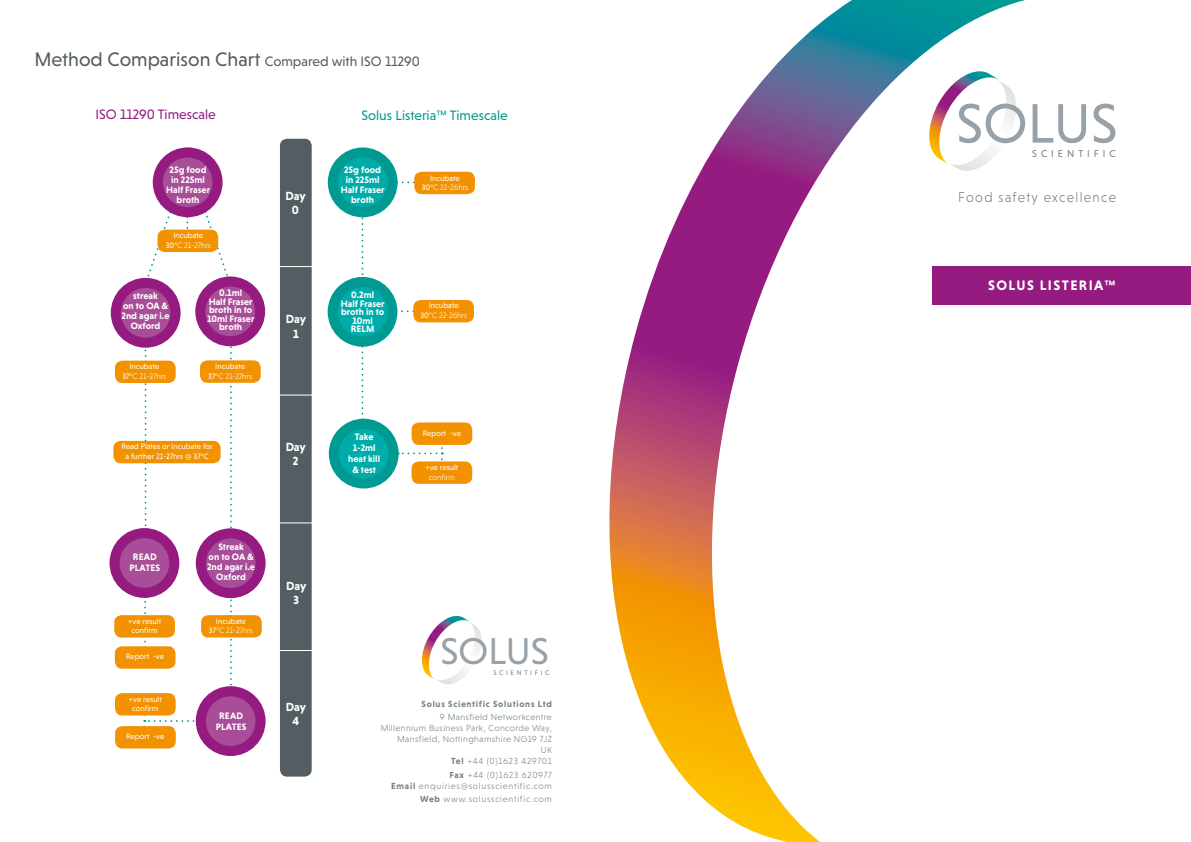
<style>
.page{position:relative;width:1191px;height:842px;background:#fff}
.page>*{position:absolute;margin:0;border:0;box-sizing:border-box;transform-origin:0 0}
.t1{font:56.5px "Niveau Grotesk";color:#98a1a7}
.t2{font:37.9px "Niveau Grotesk";color:#98a1a7}
.t3{font:19.9px "Niveau Grotesk";color:#535d62}
.t4{font:300 14.4px "Niveau Grotesk";letter-spacing:.1em;color:#768086;scale:.93 1}
.t5{font:700 14px "Niveau Grotesk";letter-spacing:.1em;color:#fff}
.t6{font:13.9px "Niveau Grotesk";color:#009a93}
.t7{font:13.9px "Niveau Grotesk";color:#951b81}
.t8{font:700 12px/14.4px "Niveau Grotesk";letter-spacing:-.01em;color:#fff;text-align:center}
.t9{font:10.2px "Niveau Grotesk";letter-spacing:.39em;color:#768086}
.t10{font:700 9.5px/10px "Niveau Grotesk";color:#fff;text-align:center}
.t11{font:300 9px/11px "Niveau Grotesk";letter-spacing:.04em;color:#768086;text-align:right}
.t12{font:300 9px/11px "Niveau Grotesk";letter-spacing:.08em;color:#768086;text-align:right}
.t13{font:700 9px "Niveau Grotesk";letter-spacing:.08em;color:#768086}
.t14{font:8px/9.6px "Niveau Grotesk";color:#fff;text-align:center}
.t15{font:300 8px "Niveau Grotesk";color:#fff}
.t16{font:6.8px "Niveau Grotesk";letter-spacing:.39em;color:#768086}
.s1{font-size:13.9px}
.s2{font-weight:300}
.s3{font-weight:700}
</style>
<div class="page">
<svg style="left:397px;top:310px;width:16px;height:2px"></svg>
<svg style="left:397px;top:181px;width:17px;height:2px"></svg>
<svg style="left:361px;top:217px;width:2px;height:202px"></svg>
<svg style="left:145px;top:211px;width:26px;height:70px"></svg>
<svg style="left:204px;top:210px;width:24px;height:66px"></svg>
<svg style="left:186px;top:217px;width:2px;height:13px"></svg>
<svg style="left:609px;top:0;width:416px;height:842px"></svg>
<div style="left:933px;top:266px;width:258px;height:39px;background:#951b81"></div>
<svg style="left:422px;top:616px;width:60px;height:69px"></svg>
<svg style="left:143px;top:710px;width:50px;height:21px"></svg>
<svg style="left:145px;top:349px;width:1px;height:178px"></svg>
<svg style="left:144px;top:601px;width:2px;height:42px"></svg>
<svg style="left:230px;top:346px;width:2px;height:340px"></svg>
<div style="left:280px;top:139px;width:32px;height:638px;background:#535d62;border-radius:7px"></div>
<div style="left:328px;top:147px;width:69px;height:70px;background:#009a93;border-radius:50%"></div>
<div style="left:338px;top:158px;width:49px;height:49px;background:#00aca9;border-radius:50%"></div>
<div style="left:414px;top:172px;width:61px;height:22px;background:#f39200;border-radius:7px"></div>
<div style="left:329px;top:419px;width:69px;height:69px;background:#009a93;border-radius:50%"></div>
<div style="left:339px;top:429px;width:49px;height:49px;background:#00aca9;border-radius:50%"></div>
<div style="left:115px;top:361px;width:61px;height:22px;background:#f39200;border-radius:7px"></div>
<div style="left:201px;top:615px;width:61px;height:22px;background:#f39200;border-radius:7px"></div>
<div style="left:111px;top:278px;width:70px;height:70px;background:#951b81;border-radius:50%"></div>
<div style="left:121px;top:288px;width:49px;height:50px;background:#a84d97;border-radius:50%"></div>
<div style="left:153px;top:147px;width:70px;height:70px;background:#951b81;border-radius:50%"></div>
<div style="left:163px;top:158px;width:49px;height:49px;background:#a84d97;border-radius:50%"></div>
<div style="left:195px;top:276px;width:70px;height:70px;background:#951b81;border-radius:50%"></div>
<div style="left:205px;top:287px;width:50px;height:49px;background:#a84d97;border-radius:50%"></div>
<div style="left:196px;top:528px;width:70px;height:70px;background:#951b81;border-radius:50%"></div>
<div style="left:206px;top:538px;width:49px;height:50px;background:#a84d97;border-radius:50%"></div>
<div style="left:109px;top:528px;width:70px;height:70px;background:#951b81;border-radius:50%"></div>
<div style="left:120px;top:538px;width:49px;height:50px;background:#a84d97;border-radius:50%"></div>
<div style="left:196px;top:686px;width:70px;height:70px;background:#951b81;border-radius:50%"></div>
<div style="left:206px;top:696px;width:49px;height:50px;background:#a84d97;border-radius:50%"></div>
<div style="left:411px;top:422px;width:61px;height:23px;background:#f39200;border-radius:7px"></div>
<div style="left:411px;top:461px;width:61px;height:23px;background:#f39200;border-radius:7px"></div>
<div style="left:157px;top:230px;width:61px;height:22px;background:#f39200;border-radius:7px"></div>
<div style="left:200px;top:360px;width:61px;height:23px;background:#f39200;border-radius:7px"></div>
<div style="left:113px;top:441px;width:108px;height:22px;background:#f39200;border-radius:7px"></div>
<div style="left:114px;top:615px;width:61px;height:22px;background:#f39200;border-radius:7px"></div>
<div style="left:115px;top:646px;width:60px;height:23px;background:#f39200;border-radius:7px"></div>
<div style="left:328px;top:277px;width:69px;height:70px;background:#009a93;border-radius:50%"></div>
<div style="left:338px;top:287px;width:49px;height:50px;background:#00aca9;border-radius:50%"></div>
<div style="left:413px;top:300px;width:61px;height:22px;background:#f39200;border-radius:7px"></div>
<hr style="left:269px;top:266px;width:56px;height:1px;background:#fff">
<hr style="left:267px;top:395px;width:56px;height:1px;background:#fff">
<hr style="left:268px;top:522px;width:56px;height:1px;background:#fff">
<hr style="left:265px;top:650px;width:56px;height:1px;background:#fff">
<div style="left:115px;top:693px;width:61px;height:22px;background:#f39200;border-radius:7px"></div>
<div style="left:115px;top:726px;width:61px;height:22px;background:#f39200;border-radius:7px"></div>
<svg style="left:398px;top:430px;width:45px;height:46px"></svg>
<h3 class="t3" style="left:34px;top:48px;width:387px">Method Comparison Chart <span class="s1">Compared with ISO 11290</span></h3>
<h3 class="t7" style="left:96px;top:107px;width:122px">ISO 11290 Timescale</h3>
<h3 class="t6" style="left:361px;top:107px;width:148px">Solus Listeria™ Timescale</h3>
<p class="t10" style="left:166px;top:165px;width:46px">25g food in 225ml<br>Half Fraser broth</p>
<p class="t14" style="left:166px;top:231px;width:47px">Incubate<br>30<span class="s2">°C 21-27hrs</span></p>
<p class="t10" style="left:122px;top:291px;width:49px">streak<br>on to OA &amp;<br>2nd agar i.e<br>Oxford</p>
<p class="t14" style="left:122px;top:361px;width:45px">Incubate<br>37<span class="s2">°C 21-27hrs</span></p>
<p class="t10" style="left:207px;top:289px;width:49px;line-height:8.5px">0.1ml<br>Half Fraser broth in to<br>10ml Fraser broth</p>
<p class="t14" style="left:208px;top:361px;width:45px">Incubate<br>37<span class="s2">°C 21-27hrs</span></p>
<p class="t14" style="left:121px;top:442px;width:93px">Read Plates or Incubate for a further 21-27hrs @ 37<span class="s2">°</span>C</p>
<p class="t10" style="left:129px;top:551px;width:32px;line-height:11.4px">READ<br>PLATES</p>
<p class="t14" style="left:128px;top:616px;width:34px">+ve result confirm</p>
<p class="t14" style="left:126px;top:652px;width:40px">Report -ve</p>
<p class="t14" style="left:129px;top:694px;width:34px">+ve result confirm</p>
<p class="t14" style="left:126px;top:732px;width:40px">Report -ve</p>
<p class="t10" style="left:207px;top:542px;width:49px">Streak<br>on to OA &amp;<br>2nd agar i.e<br>Oxford</p>
<p class="t14" style="left:209px;top:616px;width:45px">Incubate<br>37<span class="s2">°C 21-27hrs</span></p>
<p class="t10" style="left:216px;top:710px;width:32px;line-height:11.4px">READ<br>PLATES</p>
<h3 class="t8" style="left:285px;top:188px;width:22px">Day<br>0</h3>
<h3 class="t8" style="left:286px;top:312px;width:22px">Day<br>1</h3>
<h3 class="t8" style="left:286px;top:439px;width:22px">Day<br>2</h3>
<h3 class="t8" style="left:286px;top:578px;width:22px">Day<br>3</h3>
<h3 class="t8" style="left:286px;top:699px;width:22px">Day<br>4</h3>
<p class="t10" style="left:341px;top:165px;width:46px">25g food in 225ml<br>Half Fraser broth</p>
<p class="t14" style="left:422px;top:173px;width:48px">Incubate<br>30<span class="s2">°C 22-26hrs</span></p>
<p class="t10" style="left:341px;top:290px;width:46px;line-height:8.5px">0.2ml<br>Half Fraser broth in to<br>10ml<br>RELM</p>
<p class="t14" style="left:420px;top:301px;width:48px">Incubate<br>30<span class="s2">°C 22-26hrs</span></p>
<p class="t10" style="left:348px;top:431px;width:33px;line-height:11px">Take<br>1-2ml heat kill &amp; test</p>
<p class="t14" style="left:423px;top:428px;width:40px">Report -ve</p>
<p class="t14" style="left:425px;top:463px;width:34px">+ve result</p>
<p class="t15" style="left:429px;top:473px;width:28px">confirm</p>
<h2 class="t2" style="left:440px;top:630px;width:110px">SOLUS</h2>
<p class="t16" style="left:493px;top:669px;width:58px">SCIENTIFIC</p>
<p class="t13" style="left:421px;top:698px;width:132px">Solus Scientific Solutions Ltd</p>
<p class="t11" style="left:381px;top:711px;width:173px">9 Mansfield Networkcentre<br>Millennium Business Park, Concorde Way,<br>Mansfield, Nottinghamshire NG19 7JZ<br>UK<br><span class="s3">Tel</span> +44 (0)1623 429701</p>
<p class="t12" style="left:391px;top:769px;width:162px"><span class="s3">Fax</span> +44 (0)1623 620977<br><span class="s3">Email</span> enquiries@solusscientific.com</p>
<p class="t12" style="left:420px;top:793px;width:133px"><span class="s3">Web</span> www.solusscientific.com</p>
<h1 class="t1" style="left:956px;top:91px;width:163px">SOLUS</h1>
<p class="t9" style="left:1032px;top:148px;width:85px">SCIENTIFIC</p>
<h3 class="t4" style="left:958px;top:189px;width:171px">Food safety excellence</h3>
<h3 class="t5" style="left:988px;top:277px;width:129px">SOLUS LISTERIA™</h3>
</div>
